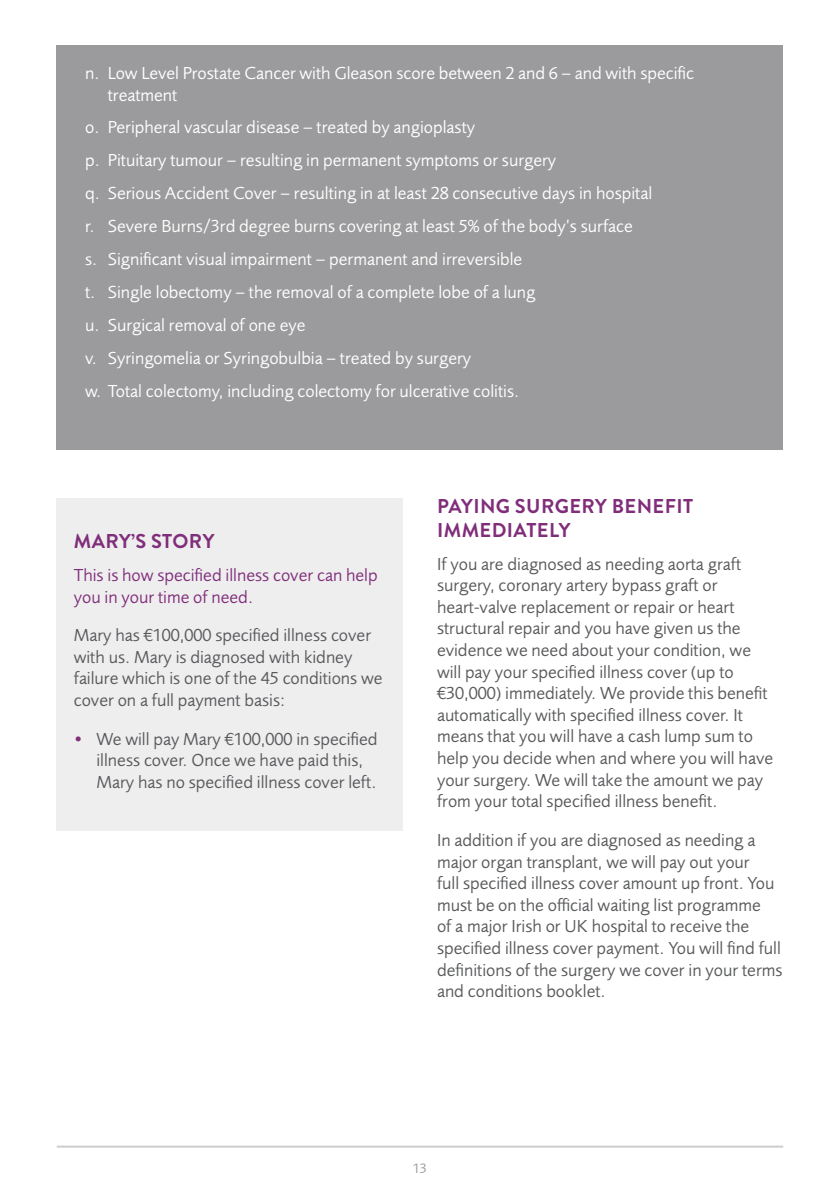
<style>
.page{position:relative;width:840px;height:1191px;background:#fff}
.page>*{position:absolute;margin:0;border:0;box-sizing:border-box;transform-origin:0 0}
.t1{font:700 20px/24px "Brandon Grotesque";letter-spacing:.02em;color:#802e7a}
.t2{font:18px/21.6px "Foundry Sans";color:#58595b}
.t3{font:18px/33px "Foundry Sans";color:#fff}
.t4{font:18px/21.6px "Foundry Sans";color:#802e7a}
.t5{font:14px "Foundry Sans";color:#9b9b9d}
.s1{color:#802e7a}
</style>
<div class="page">
<hr style="left:57px;top:1145px;width:725px;height:2px;background:#cdcdce">
<div style="left:57px;top:45px;width:725px;height:404px;background:#9b9b9d"></div>
<div style="left:57px;top:498px;width:346px;height:332px;background:#eeeeef"></div>
<p class="t3" style="left:108px;top:62px;width:587px;line-height:21.6px;text-indent:-23px">n. Low Level Prostate Cancer with Gleason score between 2 and 6 – and with specific treatment</p>
<p class="t3" style="left:85px;top:111px;width:568px">o. Peripheral vascular disease – treated by angioplasty<br>p. Pituitary tumour – resulting in permanent symptoms or surgery<br>q. Serious Accident Cover – resulting in at least 28 consecutive days in hospital r. Severe Burns/3rd degree burns covering at least 5% of the body’s surface<br>s. Significant visual impairment – permanent and irreversible<br>t. Single lobectomy – the removal of a complete lobe of a lung<br>u. Surgical removal of one eye<br>v. Syringomelia or Syringobulbia – treated by surgery<br>w. Total colectomy, including colectomy for ulcerative colitis.</p>
<p class="t1" style="left:74px;top:529px;width:142px">MARY’S STORY</p>
<p class="t4" style="left:74px;top:564px;width:305px">This is how specified illness cover can help you in your time of need.</p>
<p class="t2" style="left:74px;top:624px;width:310px">Mary has €100,000 specified illness cover with us. Mary is diagnosed with kidney failure which is one of the 45 conditions we cover on a full payment basis:</p>
<p class="t2" style="left:96px;top:728px;width:282px;text-indent:-23px"><span class="s1">•</span> We will pay Mary €100,000 in specified illness cover. Once we have paid this,<br>Mary has no specified illness cover left.</p>
<p class="t1" style="left:437px;top:494px;width:257px">PAYING SURGERY BENEFIT<br>IMMEDIATELY</p>
<p class="t2" style="left:437px;top:553px;width:337px">If you are diagnosed as needing aorta graft surgery, coronary artery bypass graft or heart-valve replacement or repair or heart structural repair and you have given us the evidence we need about your condition, we will pay your specified illness cover (up to €30,000) immediately. We provide this benefit automatically with specified illness cover. It means that you will have a cash lump sum to help you decide when and where you will have your surgery. We will take the amount we pay from your total specified illness benefit.</p>
<p class="t2" style="left:437px;top:829px;width:347px">In addition if you are diagnosed as needing a major organ transplant, we will pay out your<br>full specified illness cover amount up front. You must be on the official waiting list programme<br>of a major Irish or UK hospital to receive the specified illness cover payment. You will find full definitions of the surgery we cover in your terms and conditions booklet.</p>
<p class="t5" style="left:413px;top:1161px;width:16px">13</p>
</div>
